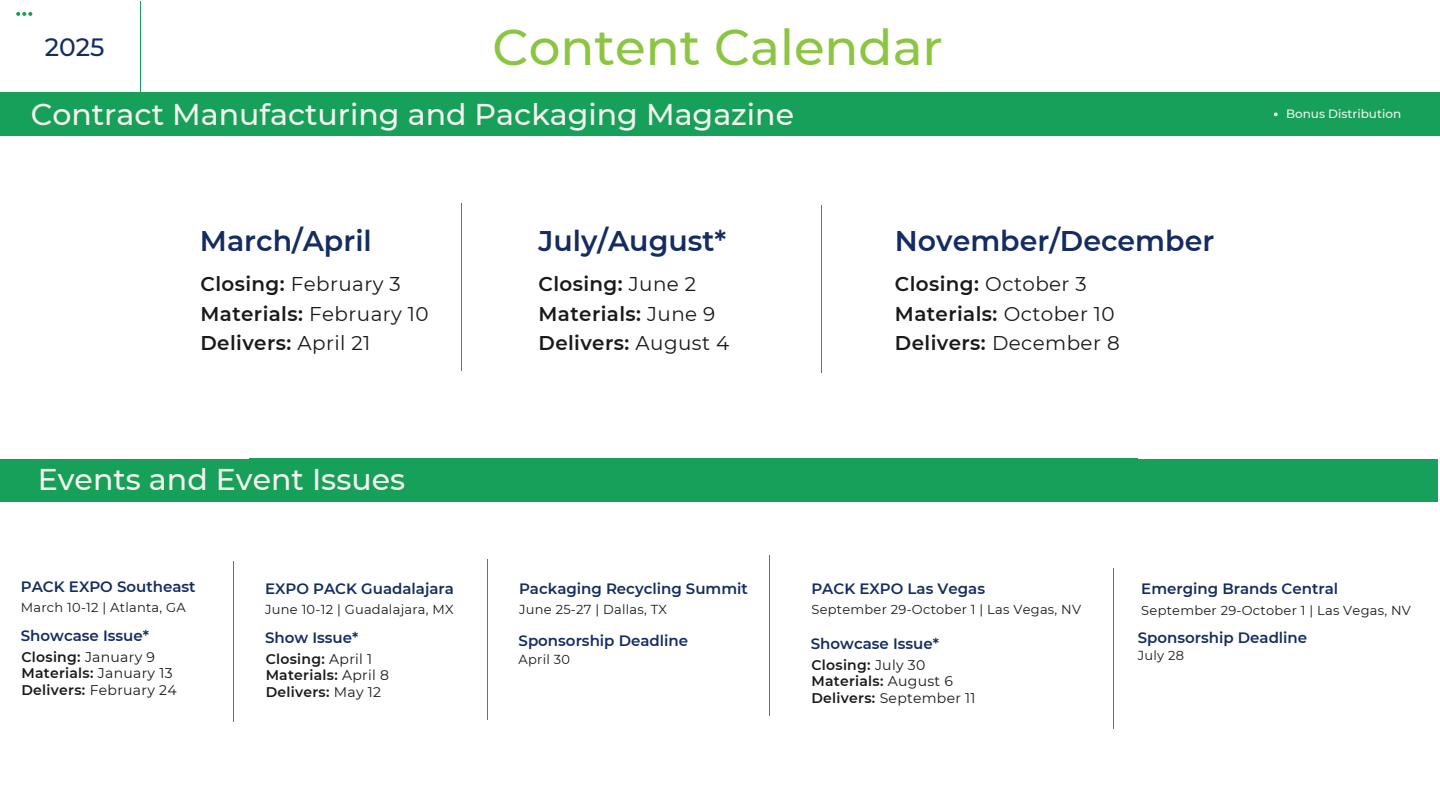
<style>
.page{position:relative;width:1440px;height:810px;background:#fff}
.page>*{position:absolute;margin:0;border:0;box-sizing:border-box;transform-origin:0 0}
.t1{font:500 50px "Montserrat";color:#8cc541}
.t2{font:500 30px "Montserrat";color:#f4f3ee}
.t3{font:600 28.4px "Montserrat";color:#152c62}
.t4{font:500 25px "Montserrat";color:#152c62}
.t5{font:600 19.9px/29.8px "Montserrat";letter-spacing:.02em;color:#191919}
.t6{font:600 15px "Montserrat";color:#152c62}
.t7{font:600 14px/16.5px "Montserrat";letter-spacing:.02em;color:#191919}
.t8{font:13px "Montserrat";letter-spacing:.02em;color:#191919}
.t9{font:500 12px "Montserrat";color:#f4f3ee}
.s1{font-weight:400}
</style>
<div class="page">
<hr style="left:140px;top:1px;width:1px;height:93px;background:#17a05a">
<hr style="left:0;top:92px;width:1440px;height:1px;background:#17a05a">
<svg style="left:16px;top:12px;width:16px;height:4px"></svg>
<hr style="left:0;top:136px;width:1440px;height:1px;background:#17a05a">
<div style="left:0;top:94px;width:1440px;height:42px;background:#17a05a"></div>
<hr style="left:249px;top:458px;width:888px;height:1px;background:#17a05a">
<div style="left:0;top:459px;width:1438px;height:43px;background:#17a05a"></div>
<svg style="left:1274px;top:112px;width:4px;height:4px"></svg>
<hr style="left:233px;top:562px;width:1px;height:160px;background:#17a05a">
<hr style="left:487px;top:560px;width:1px;height:160px;background:#17a05a">
<hr style="left:769px;top:555px;width:1px;height:161px;background:#17a05a">
<hr style="left:461px;top:204px;width:1px;height:167px;background:#17a05a">
<hr style="left:821px;top:205px;width:1px;height:167px;background:#17a05a">
<hr style="left:1114px;top:569px;width:1px;height:160px;background:#17a05a">
<h1 class="t4" style="left:45px;top:31px;width:61px">2025</h1>
<p class="t1" style="left:493px;top:16px;width:452px">Content Calendar</p>
<h3 class="t2" style="left:31px;top:96px;width:765px">Contract Manufacturing and Packaging Magazine</h3>
<h2 class="t3" style="left:200px;top:224px;width:173px">March/April</h2>
<p class="t5" style="left:200px;top:269px;width:230px">Closing: <span class="s1">February 3<br></span>Materials: <span class="s1">February 10<br></span>Delivers: <span class="s1">April 21</span></p>
<h2 class="t2" style="left:38px;top:461px;width:369px">Events and Event Issues</h2>
<h2 class="t3" style="left:539px;top:224px;width:189px">July/August*</h2>
<h4 class="t5" style="left:539px;top:269px;width:192px">Closing: <span class="s1">June 2<br></span>Materials: <span class="s1">June 9<br></span>Delivers: <span class="s1">August 4</span></h4>
<h2 class="t3" style="left:895px;top:224px;width:321px">November/December</h2>
<h4 class="t5" style="left:895px;top:269px;width:226px">Closing: <span class="s1">October 3<br></span>Materials: <span class="s1">October 10<br></span>Delivers: <span class="s1">December 8</span></h4>
<h5 class="t9" style="left:1286px;top:106px;width:117px">Bonus Distribution</h5>
<h4 class="t6" style="left:21px;top:577px;width:176px">PACK EXPO Southeast</h4>
<h2 class="t6" style="left:519px;top:579px;width:230px">Packaging Recycling Summit</h2>
<p class="t6" style="left:811px;top:579px;width:175px">PACK EXPO Las Vegas</p>
<h5 class="t6" style="left:1141px;top:579px;width:198px">Emerging Brands Central</h5>
<h5 class="t6" style="left:265px;top:579px;width:190px">EXPO PACK Guadalajara</h5>
<h6 class="t8" style="left:265px;top:601px;width:190px">June 10-12 | Guadalajara, MX</h6>
<h5 class="t6" style="left:265px;top:629px;width:95px">Show Issue*</h5>
<p class="t7" style="left:266px;top:651px;width:125px">Closing: <span class="s1">April 1<br></span>Materials: <span class="s1">April 8<br></span>Delivers: <span class="s1">May 12</span></p>
<h6 class="t8" style="left:21px;top:599px;width:167px">March 10-12 | Atlanta, GA</h6>
<h5 class="t6" style="left:21px;top:627px;width:130px">Showcase Issue*</h5>
<p class="t7" style="left:21px;top:649px;width:157px">Closing: <span class="s1">January 9<br></span>Materials: <span class="s1">January 13<br></span>Delivers: <span class="s1">February 24</span></p>
<h5 class="t8" style="left:519px;top:601px;width:149px">June 25-27 | Dallas, TX</h5>
<p class="t6" style="left:519px;top:632px;width:171px">Sponsorship Deadline</p>
<h5 class="t8" style="left:519px;top:651px;width:53px">April 30</h5>
<h6 class="t8" style="left:811px;top:601px;width:271px">September 29-October 1 | Las Vegas, NV</h6>
<h5 class="t8" style="left:1141px;top:602px;width:271px">September 29-October 1 | Las Vegas, NV</h5>
<p class="t6" style="left:1138px;top:628px;width:171px">Sponsorship Deadline</p>
<h5 class="t8" style="left:1138px;top:648px;width:48px">July 28</h5>
<p class="t6" style="left:811px;top:634px;width:130px">Showcase Issue*</p>
<h5 class="t7" style="left:811px;top:656px;width:166px">Closing: <span class="s1">July 30<br></span>Materials: <span class="s1">August 6<br></span>Delivers: <span class="s1">September 11</span></h5>
</div>
